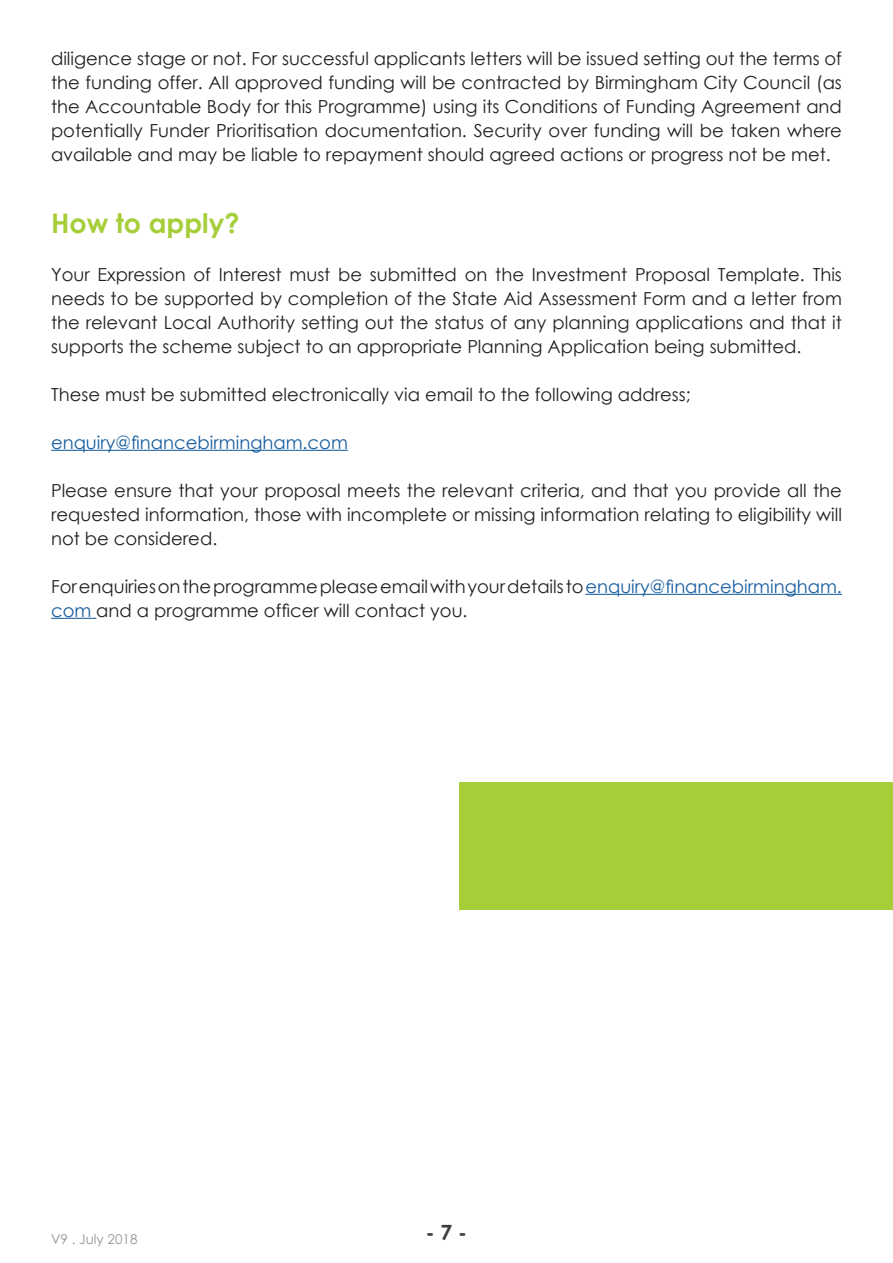
<style>
.page{position:relative;width:893px;height:1263px;background:#fff}
.page>*{position:absolute;margin:0;border:0;box-sizing:border-box;transform-origin:0 0}
.t1{font:700 27px "Century Gothic";color:#a6ce39}
.t2{font:700 21px "Century Gothic";color:#3e3e3f}
.t3{font:18px/24px "Century Gothic";color:#231f20;text-align:justify}
.t4{font:18px "Century Gothic";color:#175d9e}
.t5{font:13.5px "Century Gothic";color:#939598}
.s1{color:#175d9e}
</style>
<div class="page">
<hr style="left:51px;top:450px;width:297px;height:1px;background:#175d9e">
<hr style="left:585px;top:594px;width:257px;height:1px;background:#175d9e">
<hr style="left:51px;top:618px;width:45px;height:1px;background:#175d9e">
<div style="left:459px;top:782px;width:434px;height:128px;background:#a6ce39"></div>
<p class="t3" style="left:51px;top:46px;width:792px">diligence stage or not. For successful applicants letters will be issued setting out the terms of the funding offer. All approved funding will be contracted by Birmingham City Council (as the Accountable Body for this Programme) using its Conditions of Funding Agreement and potentially Funder Prioritisation documentation. Security over funding will be taken where available and may be liable to repayment should agreed actions or progress not be met.</p>
<p class="t1" style="left:51px;top:202px;width:190px">How to apply?</p>
<p class="t3" style="left:51px;top:262px;width:792px">Your Expression of Interest must be submitted on the Investment Proposal Template. This needs to be supported by completion of the State Aid Assessment Form and a letter from the relevant Local Authority setting out the status of any planning applications and that it supports the scheme subject to an appropriate Planning Application being submitted.</p>
<p class="t3" style="left:51px;top:382px;width:641px">These must be submitted electronically via email to the following address;</p>
<p class="t4" style="left:51px;top:429px;width:298px">enquiry@financebirmingham.com</p>
<p class="t3" style="left:51px;top:478px;width:792px">Please ensure that your proposal meets the relevant criteria, and that you provide all the requested information, those with incomplete or missing information relating to eligibility will not be considered.</p>
<p class="t3" style="left:51px;top:574px;width:792px">For enquiries on the programme please email with your details to <span class="s1">enquiry@financebirmingham. com</span> and a programme officer will contact you.</p>
<p class="t5" style="left:51px;top:1230px;width:88px">V9 . July 2018</p>
<p class="t2" style="left:426px;top:1217px;width:43px">- 7 -</p>
</div>
